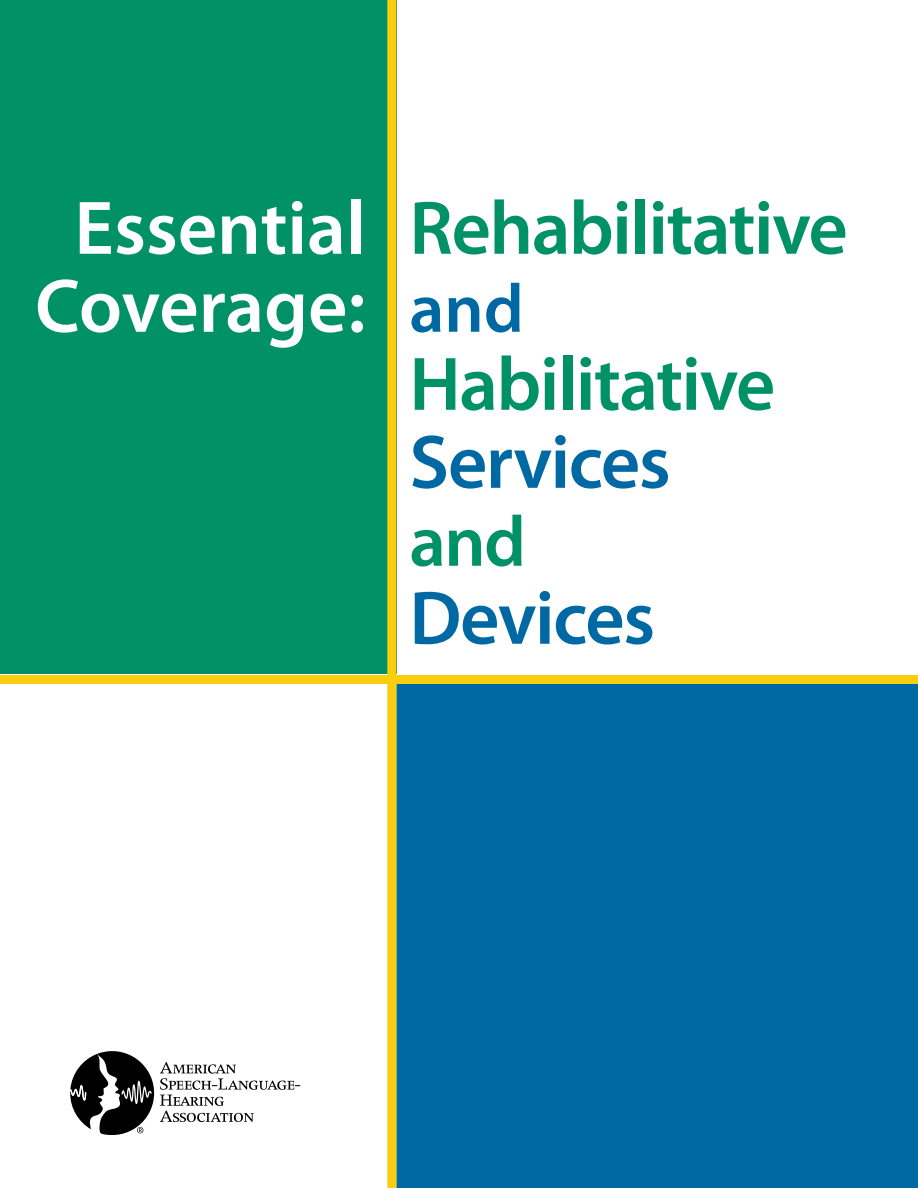
<style>
.page{position:relative;width:918px;height:1188px;background:#fff}
.page>*{position:absolute;margin:0;border:0;box-sizing:border-box;transform-origin:0 0}
.t1{font:600 76.5px "Myriad Pro";letter-spacing:-.02em;color:#009266}
.t2{font:600 76.5px/78px "Myriad Pro";color:#fff;text-align:center}
.t3{font:600 76.5px "Myriad Pro";letter-spacing:-.02em;color:#0069a4}
.t4{font:600 72px "Myriad Pro";color:#009266}
.t5{font:600 69px "Myriad Pro";color:#0069a4}
</style>
<div class="page">
<div style="left:0;top:0;width:396px;height:673px;background:#009266"></div>
<div style="left:396px;top:684px;width:522px;height:504px;background:#0069a4"></div>
<svg style="left:70px;top:1051px;width:84px;height:84px"></svg>
<svg style="left:160px;top:1062px;width:140px;height:60px"></svg>
<div style="left:0;top:675px;width:918px;height:9px;background:#f8ce0e"></div>
<div style="left:387px;top:0;width:9px;height:1188px;background:#f8ce0e"></div>
<p class="t2" style="left:35px;top:187px;width:332px">Essential<br>Coverage:</p>
<p class="t1" style="left:409px;top:179px;width:440px">Rehabilitative</p>
<p class="t5" style="left:409px;top:265px;width:116px">and</p>
<p class="t1" style="left:409px;top:335px;width:368px">Habilitative</p>
<p class="t3" style="left:409px;top:413px;width:263px">Services</p>
<p class="t4" style="left:409px;top:496px;width:118px">and</p>
<p class="t3" style="left:409px;top:569px;width:247px">Devices</p>
</div>
